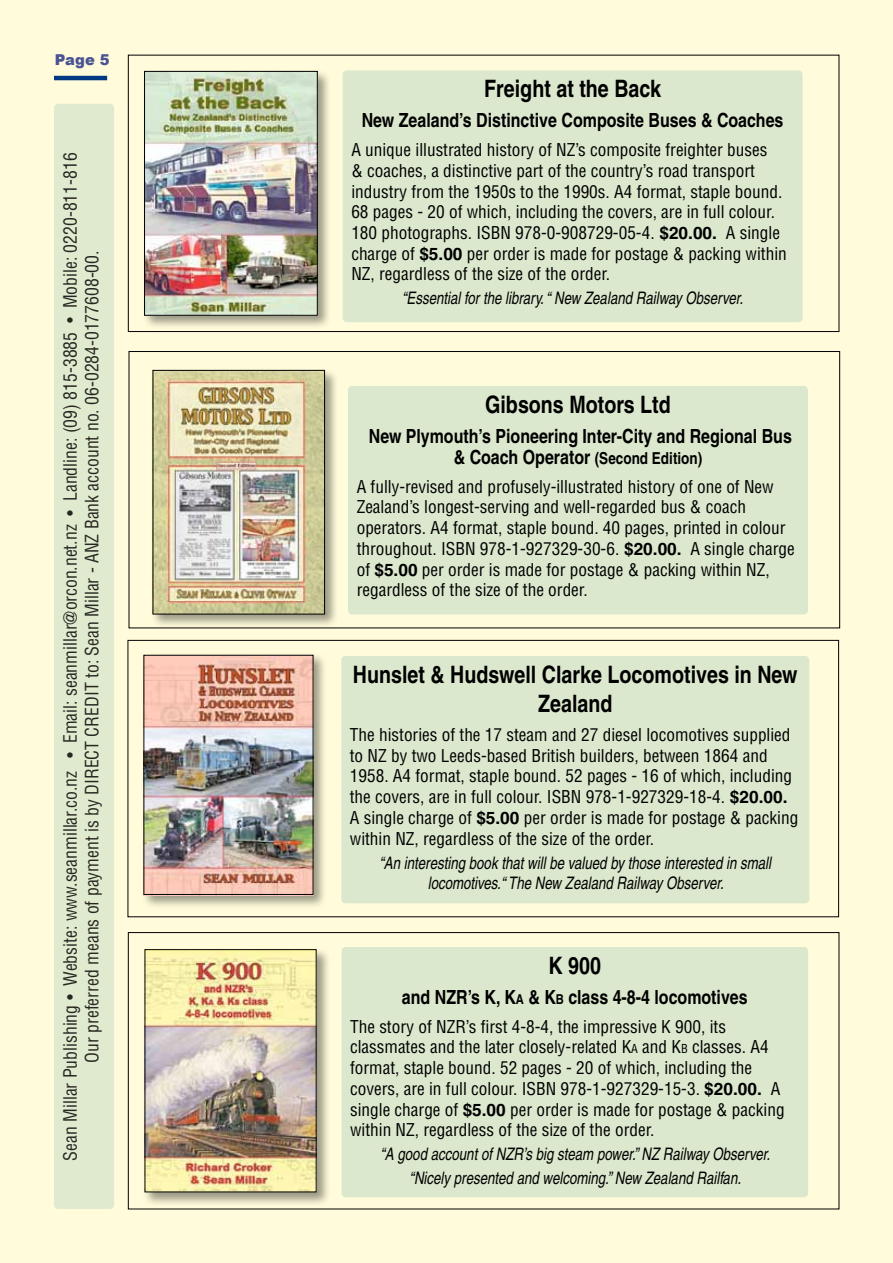
<style>
.page{position:relative;width:893px;height:1263px;background:#fffbdb}
.page>*{position:absolute;margin:0;border:0;box-sizing:border-box;transform-origin:0 0}
.t1{font:700 condensed 24px/28.8px "Helvetica";color:#000;text-align:center}
.t2{font:700 condensed 19.5px "Helvetica";color:#000}
.t3{font:condensed 18px/21.6px "Helvetica";color:#000;text-align:center}
.t4{font:condensed 17.25px/20.7px "Helvetica";color:#000}
.t5{font:italic condensed 17.25px/24.2px "Helvetica";color:#000;text-align:center;scale:.94 1}
.t6{font:700 condensed 16.5px "Helvetica";color:#000}
.t7{font:900 15px "Arial";color:#4b5394}
.s1{font-weight:700;font-stretch:normal}
.s2{font-size:19.5px}
.s3{font-size:13.65px}
.s4{font-size:12.15px}
</style>
<div class="page">
<div style="left:54px;top:104px;width:60px;height:1105px;background:#dbe8cd;border-radius:4px"></div>
<div style="left:142px;top:69px;width:190px;height:261px;background:#000;opacity:.4"></div>
<img style="left:146px;top:73px;width:170px;height:241px">
<div style="left:144px;top:71px;width:174px;height:245px;border:1px solid #000"></div>
<div style="left:343px;top:70px;width:460px;height:252px;background:#dbe8cd;border-radius:4px"></div>
<div style="left:342px;top:947px;width:466px;height:250px;background:#dbe8cd;border-radius:4px"></div>
<div style="left:142px;top:947px;width:189px;height:259px;background:#000;opacity:.4"></div>
<img style="left:147px;top:951px;width:168px;height:239px">
<div style="left:145px;top:949px;width:172px;height:243px;border:1px solid #000"></div>
<div style="left:141px;top:653px;width:187px;height:256px;background:#000;opacity:.4"></div>
<img style="left:146px;top:657px;width:165px;height:236px">
<div style="left:341px;top:656px;width:468px;height:247px;background:#dbe8cd;border-radius:4px"></div>
<div style="left:150px;top:368px;width:189px;height:261px;background:#000;opacity:.4"></div>
<img style="left:155px;top:372px;width:168px;height:240px">
<div style="left:153px;top:370px;width:172px;height:244px;border:1px solid #000"></div>
<div style="left:348px;top:386px;width:460px;height:228px;background:#dbe8cd;border-radius:4px"></div>
<hr style="left:54px;top:76px;width:53px;height:4px;background:#003882">
<p class="t7" style="left:55px;top:51px;width:56px">Page 5</p>
<p class="t3" style="left:59px;top:1161px;width:1009px;rotate:-90deg">Sean Millar Publishing • Website: www.seanmillar.co.nz • Email: seanmillar@orcon.net.nz • Landline: (09) 815-3885 • Mobile: 0220-811-816<br>Our preferred means of payment is by DIRECT CREDIT to: Sean Millar - ANZ Bank account no. 06-0284-0177608-00.</p>
<h1 class="t1" style="left:484px;top:74px;width:178px">Freight at the Back</h1>
<p class="t2" style="left:362px;top:108px;width:423px">New Zealand’s Distinctive Composite Buses &amp; Coaches</p>
<p class="t4" style="left:351px;top:139px;width:437px">A unique illustrated history of NZ’s composite freighter buses<br>&amp; coaches, a distinctive part of the country’s road transport industry from the 1950s to the 1990s. A4 format, staple bound.<br>68 pages - 20 of which, including the covers, are in full colour.<br>180 photographs. ISBN 978-0-908729-05-4. <span class="s1">$20.00.</span> A single charge of <span class="s1">$5.00</span> per order is made for postage &amp; packing within NZ, regardless of the size of the order.</p>
<p class="t5" style="left:402px;top:286px;width:364px">“Essential for the library. “ New Zealand Railway Observer.</p>
<h1 class="t1" style="left:485px;top:390px;width:187px">Gibsons Motors Ltd</h1>
<p class="t2" style="left:369px;top:424px;width:425px">New Plymouth’s Pioneering Inter-City and Regional Bus</p>
<p class="t6" style="left:454px;top:448px;width:250px"><span class="s2">&amp; Coach Operator</span> (Second Edition)</p>
<p class="t4" style="left:357px;top:476px;width:440px">A fully-revised and profusely-illustrated history of one of New Zealand’s longest-serving and well-regarded bus &amp; coach operators. A4 format, staple bound. 40 pages, printed in colour throughout. ISBN 978-1-927329-30-6. <span class="s1">$20.00.</span> A single charge of <span class="s1">$5.00</span> per order is made for postage &amp; packing within NZ, regardless of the size of the order.</p>
<h1 class="t1" style="left:353px;top:660px;width:446px">Hunslet &amp; Hudswell Clarke Locomotives in New<br>Zealand</h1>
<p class="t4" style="left:350px;top:724px;width:450px">The histories of the 17 steam and 27 diesel locomotives supplied to NZ by two Leeds-based British builders, between 1864 and 1958. A4 format, staple bound. 52 pages - 16 of which, including the covers, are in full colour. ISBN 978-1-927329-18-4. <span class="s1">$20.00.<br></span>A single charge of <span class="s1">$5.00</span> per order is made for postage &amp; packing within NZ, regardless of the size of the order.</p>
<p class="t5" style="left:379px;top:852px;width:418px;line-height:20.7px">“An interesting book that will be valued by those interested in small locomotives.“ The New Zealand Railway Observer.</p>
<h1 class="t1" style="left:549px;top:951px;width:54px">K 900</h1>
<p class="t2" style="left:402px;top:985px;width:347px">and NZR’s K, K<span class="s3">a</span> &amp; K<span class="s3">b</span> class 4-8-4 locomotives</p>
<p class="t4" style="left:350px;top:1016px;width:436px">The story of NZR’s first 4-8-4, the impressive K 900, its classmates and the later closely-related K<span class="s4">a</span> and K<span class="s4">b</span> classes. A4 format, staple bound. 52 pages - 20 of which, including the covers, are in full colour. ISBN 978-1-927329-15-3. <span class="s1">$20.00.</span> A single charge of <span class="s1">$5.00</span> per order is made for postage &amp; packing within NZ, regardless of the size of the order.</p>
<p class="t5" style="left:381px;top:1142px;width:416px">“A good account of NZR’s big steam power.” NZ Railway Observer. “Nicely presented and welcoming.” New Zealand Railfan.</p>
</div>
